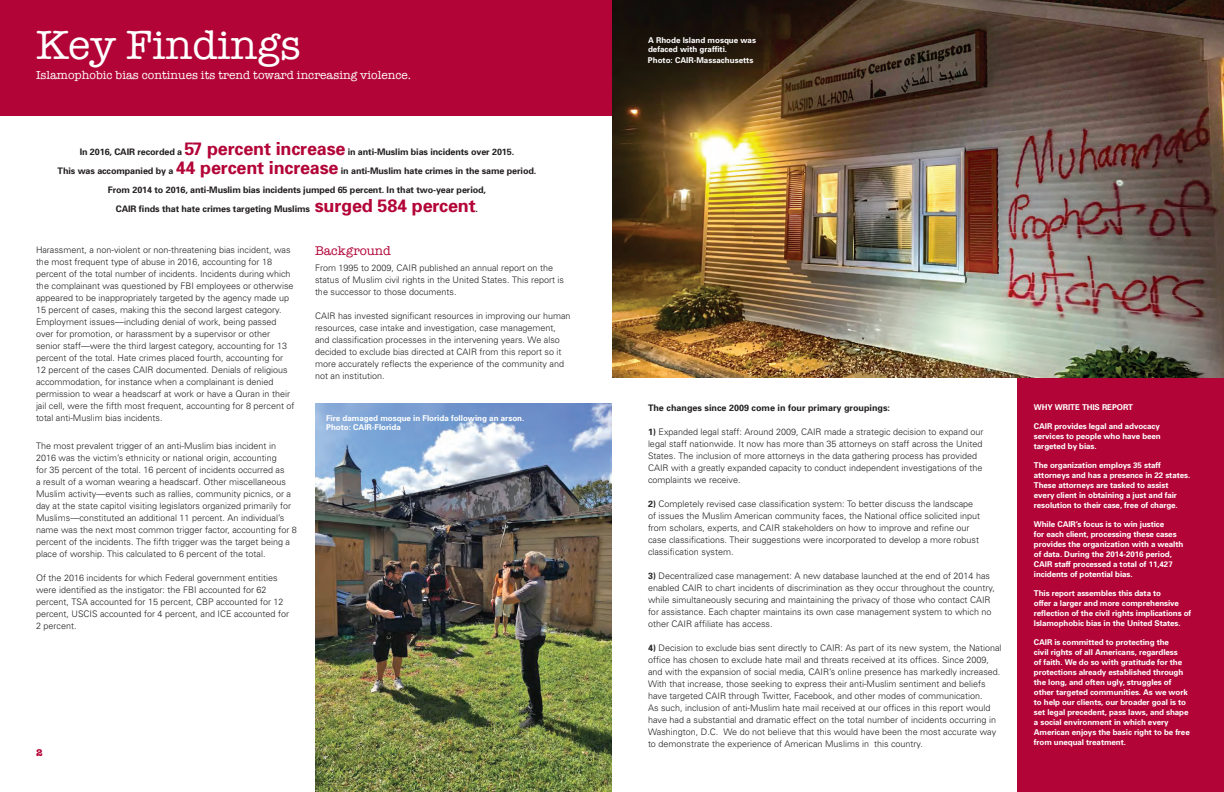
<style>
.page{position:relative;width:1224px;height:792px;background:#fff}
.page>*{position:absolute;margin:0;border:0;box-sizing:border-box;transform-origin:0 0}
.t1{font:42px "American Typewriter";color:#fff}
.t2{font:13px "American Typewriter";color:#b30437}
.t3{font:12px "American Typewriter";color:#fff}
.t4{font:700 10px "American Typewriter";color:#b30437}
.t5{font:300 9px/12px "Univers";color:#231f20}
.t6{font:700 9px/19px "Univers";letter-spacing:-.01em;color:#231f20;text-align:center}
.t7{font:700 8px/10px "Univers";letter-spacing:-.01em;color:#fff}
.s1{font-size:18px;color:#b30437}
.s2{font-weight:700}
</style>
<div class="page">
<img style="left:612px;top:0;width:612px;height:378px">
<img style="left:315px;top:404px;width:297px;height:388px">
<div style="left:0;top:0;width:612px;height:116px;background:#b30437"></div>
<div style="left:1017px;top:378px;width:207px;height:414px;background:#b30437"></div>
<p class="t1" style="left:36px;top:13px;width:266px">Key Findings</p>
<p class="t3" style="left:36px;top:66px;width:377px">Islamophobic bias continues its trend toward increasing violence.</p>
<p class="t6" style="left:58px;top:142px;width:479px">In 2016, CAIR recorded a <span class="s1">57 percent increase</span> in anti-Muslim bias incidents over 2015.<br>This was accompanied by a <span class="s1">44 percent increase</span> in anti-Muslim hate crimes in the same period.<br>From 2014 to 2016, anti-Muslim bias incidents jumped 65 percent. In that two-year period,<br>CAIR finds that hate crimes targeting Muslims <span class="s1">surged 584 percent</span>.</p>
<p class="t5" style="left:36px;top:243px;width:260px">Harassment, a non-violent or non-threatening bias incident, was the most frequent type of abuse in 2016, accounting for 18 percent of the total number of incidents. Incidents during which the complainant was questioned by FBI employees or otherwise appeared to be inappropriately targeted by the agency made up 15 percent of cases, making this the second largest category.<br>Employment issues—including denial of work, being passed over for promotion, or harassment by a supervisor or other senior staff—were the third largest category, accounting for 13 percent of the total. Hate crimes placed fourth, accounting for 12 percent of the cases CAIR documented. Denials of religious accommodation, for instance when a complainant is denied permission to wear a headscarf at work or have a Quran in their jail cell, were the fifth most frequent, accounting for 8 percent of total anti-Muslim bias incidents.</p>
<p class="t5" style="left:36px;top:440px;width:262px">The most prevalent trigger of an anti-Muslim bias incident in 2016 was the victim’s ethnicity or national origin, accounting<br>for 35 percent of the total. 16 percent of incidents occurred as<br>a result of a woman wearing a headscarf. Other miscellaneous Muslim activity—events such as rallies, community picnics, or a day at the state capitol visiting legislators organized primarily for Muslims—constituted an additional 11 percent. An individual’s name was the next most common trigger factor, accounting for 8 percent of the incidents. The fifth trigger was the target being a place of worship. This calculated to 6 percent of the total.</p>
<p class="t5" style="left:36px;top:572px;width:255px">Of the 2016 incidents for which Federal government entities were identified as the instigator: the FBI accounted for 62 percent, TSA accounted for 15 percent, CBP accounted for 12 percent, USCIS accounted for 4 percent, and ICE accounted for 2 percent.</p>
<p class="t2" style="left:315px;top:240px;width:78px">Background</p>
<p class="t5" style="left:315px;top:262px;width:251px">From 1995 to 2009, CAIR published an annual report on the status of Muslim civil rights in the United States. This report is the successor to those documents.</p>
<p class="t5" style="left:315px;top:310px;width:257px">CAIR has invested significant resources in improving our human resources, case intake and investigation, case management, and classification processes in the intervening years. We also decided to exclude bias directed at CAIR from this report so it more accurately reflects the experience of the community and not an institution.</p>
<p class="t7" style="left:326px;top:413px;width:199px;line-height:9.6px">Fire damaged mosque in Florida following an arson.<br>Photo: CAIR-Florida</p>
<p class="t4" style="left:36px;top:744px;width:8px">2</p>
<p class="t7" style="left:648px;top:35px;width:110px;line-height:9.6px">A Rhode Island mosque was defaced with graffiti.</p>
<p class="t7" style="left:648px;top:55px;width:107px">Photo: CAIR-Massachusetts</p>
<p class="t6" style="left:648px;top:398px;width:244px">The changes since 2009 come in four primary groupings:</p>
<p class="t5" style="left:648px;top:426px;width:337px"><span class="s2">1)</span> Expanded legal staff: Around 2009, CAIR made a strategic decision to expand our legal staff nationwide. It now has more than 35 attorneys on staff across the United States. The inclusion of more attorneys in the data gathering process has provided CAIR with a greatly expanded capacity to conduct independent investigations of the complaints we receive.</p>
<p class="t5" style="left:648px;top:498px;width:334px"><span class="s2">2)</span> Completely revised case classification system: To better discuss the landscape of issues the Muslim American community faces, the National office solicited input from scholars, experts, and CAIR stakeholders on how to improve and refine our case classifications. Their suggestions were incorporated to develop a more robust classification system.</p>
<p class="t5" style="left:648px;top:570px;width:349px"><span class="s2">3)</span> Decentralized case management: A new database launched at the end of 2014 has enabled CAIR to chart incidents of discrimination as they occur throughout the country, while simultaneously securing and maintaining the privacy of those who contact CAIR for assistance. Each chapter maintains its own case management system to which no other CAIR affiliate has access.</p>
<p class="t5" style="left:648px;top:642px;width:355px"><span class="s2">4)</span> Decision to exclude bias sent directly to CAIR: As part of its new system, the National office has chosen to exclude hate mail and threats received at its offices. Since 2009, and with the expansion of social media, CAIR’s online presence has markedly increased.<br>With that increase, those seeking to express their anti-Muslim sentiment and beliefs have targeted CAIR through Twitter, Facebook, and other modes of communication.<br>As such, inclusion of anti-Muslim hate mail received at our offices in this report would have had a substantial and dramatic effect on the total number of incidents occurring in Washington, D.C. We do not believe that this would have been the most accurate way to demonstrate the experience of American Muslims in this country.</p>
<p class="t7" style="left:1034px;top:402px;width:101px">WHY WRITE THIS REPORT</p>
<p class="t7" style="left:1034px;top:421px;width:128px;text-align:justify">CAIR provides legal and advocacy services to people who have been targeted by bias.</p>
<p class="t7" style="left:1034px;top:460px;width:157px">The organization employs 35 staff attorneys and has a presence in 22 states.<br>These attorneys are tasked to assist every client in obtaining a just and fair resolution to their case, free of charge.</p>
<p class="t7" style="left:1034px;top:519px;width:151px">While CAIR’s focus is to win justice<br>for each client, processing these cases provides the organization with a wealth of data. During the 2014-2016 period, CAIR staff processed a total of 11,427 incidents of potential bias.</p>
<p class="t7" style="left:1034px;top:588px;width:159px">This report assembles this data to<br>offer a larger and more comprehensive reflection of the civil rights implications of Islamophobic bias in the United States.</p>
<p class="t7" style="left:1034px;top:637px;width:157px">CAIR is committed to protecting the<br>civil rights of all Americans, regardless<br>of faith. We do so with gratitude for the protections already established through the long, and often ugly, struggles of other targeted communities. As we work to help our clients, our broader goal is to set legal precedent, pass laws, and shape a social environment in which every American enjoys the basic right to be free from unequal treatment.</p>
</div>
